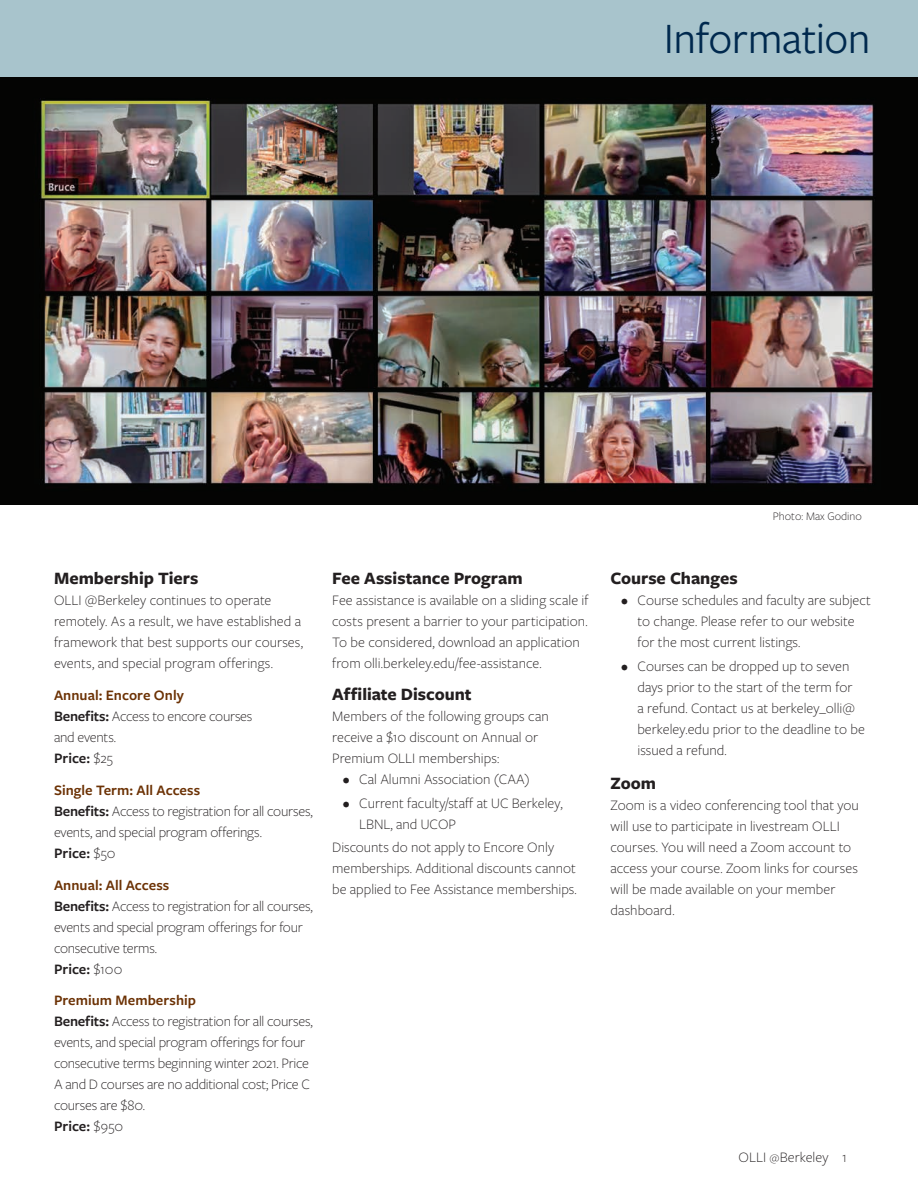
<style>
.page{position:relative;width:918px;height:1188px;background:#fff}
.page>*{position:absolute;margin:0;border:0;box-sizing:border-box;transform-origin:0 0}
.t1{font:45px "Freight Sans Pro";letter-spacing:-.01em;color:#00294e}
.t2{font:700 18px "Freight Sans Pro";color:#231f20}
.t3{font:300 15px/21px "Freight Sans Pro";color:#231f20}
.t4{font:300 15px/21px "Freight Sans Pro";letter-spacing:-.02em;color:#231f20}
.t5{font:300 12px "Freight Sans Pro";color:#231f20}
.s1{font-weight:600;color:#6c3205}
.s2{font-weight:600}
.s3{font-size:12px}
</style>
<div class="page">
<div style="left:0;top:0;width:918px;height:77px;background:#a8c4cc"></div>
<img style="left:0;top:77px;width:918px;height:428px">
<h1 class="t1" style="left:664px;top:8px;width:209px">Information</h1>
<p class="t2" style="left:54px;top:566px;width:146px">Membership Tiers</p>
<p class="t3" style="left:54px;top:589px;width:251px">OLLI @Berkeley continues to operate remotely. As a result, we have established a framework that best supports our courses, events, and special program offerings.</p>
<p class="t4" style="left:54px;top:684px;width:200px"><span class="s1">Annual: Encore Only<br></span><span class="s2">Benefits:</span> Access to encore courses and events.<br><span class="s2">Price:</span> $25</p>
<p class="t4" style="left:54px;top:779px;width:260px"><span class="s1">Single Term: All Access<br></span><span class="s2">Benefits:</span> Access to registration for all courses, events, and special program offerings.<br><span class="s2">Price:</span> $50</p>
<p class="t4" style="left:54px;top:874px;width:260px"><span class="s1">Annual: All Access<br></span><span class="s2">Benefits:</span> Access to registration for all courses, events and special program offerings for four consecutive terms.<br><span class="s2">Price:</span> $100</p>
<p class="t4" style="left:54px;top:989px;width:260px"><span class="s1">Premium Membership<br></span><span class="s2">Benefits:</span> Access to registration for all courses, events, and special program offerings for four consecutive terms beginning winter 2021. Price A and D courses are no additional cost; Price C courses are $80.<br><span class="s2">Price:</span> $950</p>
<p class="t2" style="left:332px;top:566px;width:192px">Fee Assistance Program</p>
<p class="t3" style="left:332px;top:589px;width:258px">Fee assistance is available on a sliding scale if costs present a barrier to your participation.<br>To be considered, download an application from olli.berkeley.edu/fee-assistance.</p>
<p class="t2" style="left:332px;top:682px;width:141px">Affiliate Discount</p>
<p class="t3" style="left:332px;top:705px;width:218px">Members of the following groups can receive a $10 discount on Annual or<br>Premium OLLI memberships:</p>
<p class="t3" style="left:343px;top:768px;width:188px">• Cal Alumni Association (CAA)</p>
<p class="t3" style="left:359px;top:792px;width:205px;text-indent:-16px">• Current faculty/staff at UC Berkeley,<br>LBNL, and UCOP</p>
<p class="t3" style="left:332px;top:836px;width:246px">Discounts do not apply to Encore Only memberships. Additional discounts cannot be applied to Fee Assistance memberships.</p>
<p class="t5" style="left:773px;top:508px;width:90px">Photo: Max Godino</p>
<p class="t2" style="left:610px;top:566px;width:129px">Course Changes</p>
<p class="t3" style="left:638px;top:589px;width:235px;text-indent:-16px">• Course schedules and faculty are subject to change. Please refer to our website for the most current listings.</p>
<p class="t3" style="left:638px;top:655px;width:229px;text-indent:-16px">• Courses can be dropped up to seven days prior to the start of the term for<br>a refund. Contact us at berkeley_olli@ berkeley.edu prior to the deadline to be issued a refund.</p>
<p class="t2" style="left:610px;top:771px;width:47px">Zoom</p>
<p class="t3" style="left:610px;top:794px;width:250px">Zoom is a video conferencing tool that you will use to participate in livestream OLLI courses. You will need a Zoom account to access your course. Zoom links for courses will be made available on your member dashboard.</p>
<p class="t3" style="left:739px;top:1146px;width:110px">OLLI <span class="s3">@</span>Berkeley 1</p>
</div>
